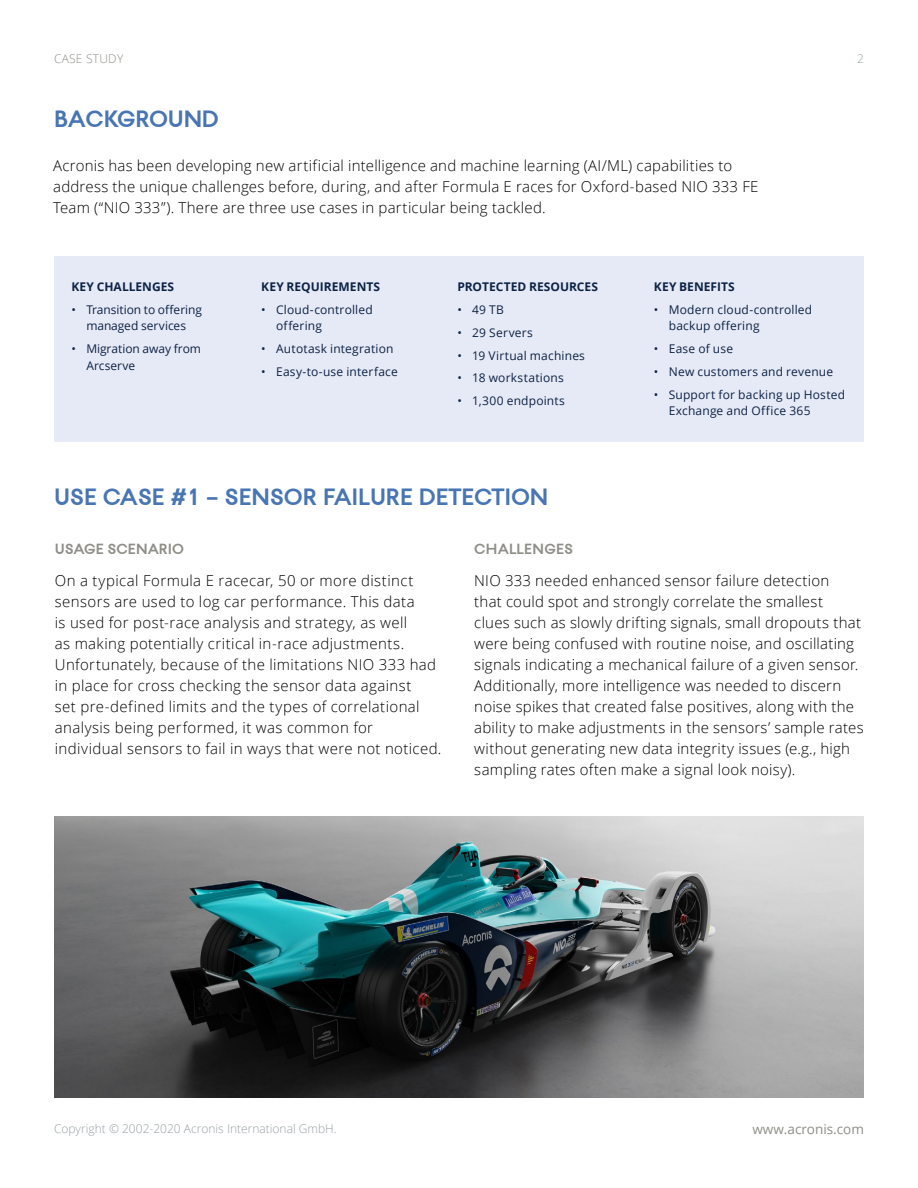
<style>
.page{position:relative;width:918px;height:1188px;background:#fff}
.page>*{position:absolute;margin:0;border:0;box-sizing:border-box;transform-origin:0 0}
.t1{font:700 24px "Acronis";color:#4875b3}
.t2{font:300 15px/21px "Open Sans";letter-spacing:.02em;color:#000}
.t3{font:700 15px "Acronis";letter-spacing:.01em;color:#8f8e87}
.t4{font:13.5px "Open Sans";color:#8f8e87}
.t5{font:12px/16.5px "Open Sans";letter-spacing:.015em;color:#0d2345}
.t6{font:12px/16.5px "Open Sans";letter-spacing:-.005em;color:#0d2345;text-align:center}
.t7{font:700 12px "Open Sans";letter-spacing:.005em;color:#0d2345}
.t8{font:300 12px "Open Sans";color:#97a0a4}
.t9{font:300 12px "Open Sans";letter-spacing:.02em;color:#918e87}
</style>
<div class="page">
<div style="left:54px;top:256px;width:810px;height:186px;background:#e6eaf6"></div>
<img style="left:54px;top:816px;width:810px;height:282px">
<p class="t9" style="left:54px;top:51px;width:71px">CASE STUDY</p>
<h1 class="t1" style="left:54px;top:104px;width:166px">BACKGROUND</h1>
<p class="t2" style="left:53px;top:155px;width:707px">Acronis has been developing new artificial intelligence and machine learning (AI/ML) capabilities to address the unique challenges before, during, and after Formula E races for Oxford-based NIO 333 FE<br>Team (“NIO 333”). There are three use cases in particular being tackled.</p>
<p class="t8" style="left:857px;top:51px;width:8px">2</p>
<p class="t7" style="left:71px;top:278px;width:104px">KEY CHALLENGES</p>
<p class="t6" style="left:71px;top:301px;width:132px">• Transition to offering managed services</p>
<p class="t6" style="left:86px;top:340px;width:116px;text-align:left;text-indent:-15px">• Migration away from<br>Arcserve</p>
<p class="t7" style="left:261px;top:278px;width:120px">KEY REQUIREMENTS</p>
<p class="t5" style="left:276px;top:301px;width:98px;text-indent:-15px">• Cloud-controlled offering</p>
<p class="t5" style="left:261px;top:340px;width:134px">• Autotask integration</p>
<p class="t5" style="left:261px;top:363px;width:138px">• Easy-to-use interface</p>
<p class="t7" style="left:457px;top:278px;width:142px">PROTECTED RESOURCES</p>
<p class="t5" style="left:457px;top:301px;width:48px">• 49 TB</p>
<p class="t5" style="left:457px;top:324px;width:77px">• 29 Servers</p>
<p class="t5" style="left:457px;top:347px;width:129px">• 19 Virtual machines</p>
<p class="t5" style="left:457px;top:370px;width:108px">• 18 workstations</p>
<p class="t5" style="left:457px;top:392px;width:109px">• 1,300 endpoints</p>
<p class="t7" style="left:654px;top:278px;width:82px">KEY BENEFITS</p>
<p class="t5" style="left:669px;top:301px;width:145px;text-indent:-15px">• Modern cloud-controlled backup offering</p>
<p class="t5" style="left:654px;top:340px;width:81px">• Ease of use</p>
<p class="t5" style="left:654px;top:363px;width:181px">• New customers and revenue</p>
<p class="t5" style="left:669px;top:386px;width:178px;text-indent:-15px">• Support for backing up Hosted<br>Exchange and Office 365</p>
<h1 class="t1" style="left:54px;top:482px;width:496px">USE CASE #1 – SENSOR FAILURE DETECTION</h1>
<p class="t3" style="left:55px;top:540px;width:130px">USAGE SCENARIO</p>
<p class="t2" style="left:55px;top:569px;width:388px">On a typical Formula E racecar, 50 or more distinct sensors are used to log car performance. This data<br>is used for post-race analysis and strategy, as well<br>as making potentially critical in-race adjustments.<br>Unfortunately, because of the limitations NIO 333 had in place for cross checking the sensor data against<br>set pre-defined limits and the types of correlational analysis being performed, it was common for individual sensors to fail in ways that were not noticed.</p>
<p class="t3" style="left:474px;top:540px;width:100px">CHALLENGES</p>
<p class="t2" style="left:474px;top:569px;width:391px">NIO 333 needed enhanced sensor failure detection<br>that could spot and strongly correlate the smallest<br>clues such as slowly drifting signals, small dropouts that were being confused with routine noise, and oscillating signals indicating a mechanical failure of a given sensor.<br>Additionally, more intelligence was needed to discern noise spikes that created false positives, along with the ability to make adjustments in the sensors’ sample rates without generating new data integrity issues (e.g., high sampling rates often make a signal look noisy).</p>
<p class="t8" style="left:54px;top:1120px;width:284px">Copyright © 2002-2020 Acronis International GmbH.</p>
<p class="t4" style="left:752px;top:1120px;width:113px">www.acronis.com</p>
</div>
